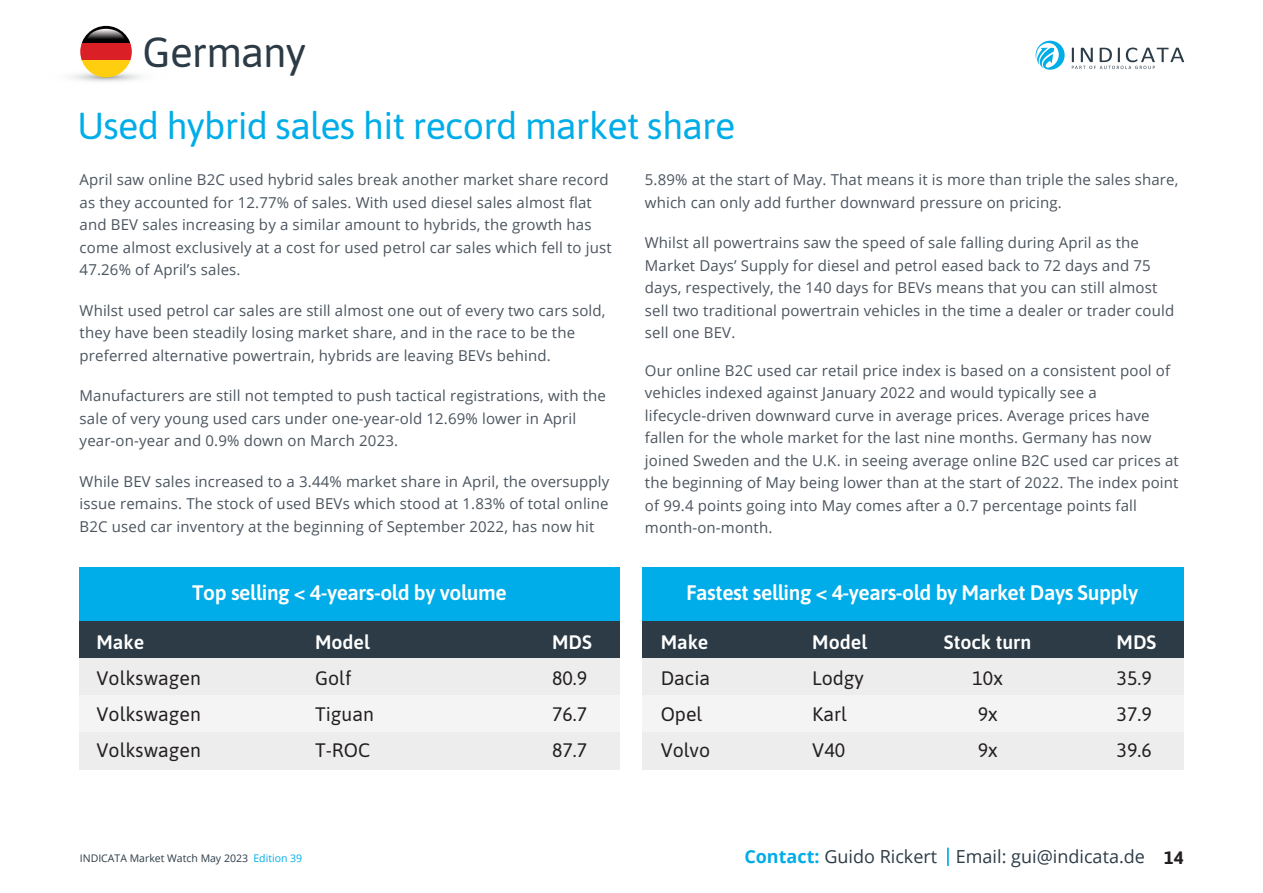
<style>
.page{position:relative;width:1263px;height:893px;background:#fff}
.page>*{position:absolute;margin:0;border:0;box-sizing:border-box;transform-origin:0 0}
.t1{font:42px "Asap";letter-spacing:-.02em;color:#2c3b46}
.t2{font:37.5px "Asap";letter-spacing:-.02em;color:#00ade8}
.t3{font:600 21px "Asap";letter-spacing:-.02em;color:#fff}
.t4{font:19.5px/36px "Asap";color:#231f20}
.t5{font:600 19.5px "Asap";color:#fff}
.t6{font:18px "Open Sans";color:#2c3b46}
.t7{font:15px/22.5px "Open Sans";letter-spacing:.01em;color:#4b545e}
.t8{font:10.5px "Open Sans";color:#2c3b46}
.s1{color:#00ade8}
.s2{font-weight:700;color:#00ade8}
.s3{font-family:"Asap";font-weight:700;color:#231f20}
</style>
<div class="page">
<svg style="left:42px;top:68px;width:128px;height:17px"></svg>
<div style="left:80px;top:43px;width:52px;height:17px;background:#db1f26"></div>
<svg style="left:80px;top:60px;width:52px;height:17px"></svg>
<svg style="left:81px;top:26px;width:50px;height:17px"></svg>
<svg style="left:86px;top:29px;width:39px;height:14px"></svg>
<svg style="left:1035px;top:41px;width:30px;height:29px"></svg>
<svg style="left:1072px;top:48px;width:112px;height:21px"></svg>
<svg style="left:947px;top:848px;width:2px;height:18px"></svg>
<div style="left:79px;top:567px;width:541px;height:55px;background:#00ade8"></div>
<div style="left:79px;top:622px;width:541px;height:37px;background:#2c3b46"></div>
<div style="left:79px;top:659px;width:541px;height:37px;background:#ededed"></div>
<div style="left:79px;top:696px;width:541px;height:37px;background:#f4f4f4"></div>
<div style="left:79px;top:733px;width:541px;height:37px;background:#ededed"></div>
<div style="left:643px;top:567px;width:541px;height:55px;background:#00ade8"></div>
<div style="left:643px;top:622px;width:541px;height:37px;background:#2c3b46"></div>
<div style="left:643px;top:659px;width:541px;height:37px;background:#ededed"></div>
<div style="left:643px;top:696px;width:541px;height:37px;background:#f4f4f4"></div>
<div style="left:643px;top:733px;width:541px;height:37px;background:#ededed"></div>
<h1 class="t1" style="left:143px;top:23px;width:165px">Germany</h1>
<h2 class="t2" style="left:78px;top:100px;width:659px">Used hybrid sales hit record market share</h2>
<p class="t7" style="left:80px;top:168px;width:534px">April saw online B2C used hybrid sales break another market share record as they accounted for 12.77% of sales. With used diesel sales almost flat and BEV sales increasing by a similar amount to hybrids, the growth has come almost exclusively at a cost for used petrol car sales which fell to just 47.26% of April’s sales.</p>
<p class="t7" style="left:80px;top:299px;width:527px">Whilst used petrol car sales are still almost one out of every two cars sold, they have been steadily losing market share, and in the race to be the preferred alternative powertrain, hybrids are leaving BEVs behind.</p>
<p class="t7" style="left:80px;top:384px;width:528px">Manufacturers are still not tempted to push tactical registrations, with the sale of very young used cars under one-year-old 12.69% lower in April year-on-year and 0.9% down on March 2023.</p>
<p class="t7" style="left:80px;top:470px;width:531px;text-align:justify">While BEV sales increased to a 3.44% market share in April, the oversupply issue remains. The stock of used BEVs which stood at 1.83% of total online B2C used car inventory at the beginning of September 2022, has now hit</p>
<p class="t7" style="left:645px;top:168px;width:535px">5.89% at the start of May. That means it is more than triple the sales share, which can only add further downward pressure on pricing.</p>
<p class="t7" style="left:645px;top:231px;width:531px">Whilst all powertrains saw the speed of sale falling during April as the Market Days’ Supply for diesel and petrol eased back to 72 days and 75 days, respectively, the 140 days for BEVs means that you can still almost sell two traditional powertrain vehicles in the time a dealer or trader could sell one BEV.</p>
<p class="t7" style="left:645px;top:359px;width:535px">Our online B2C used car retail price index is based on a consistent pool of vehicles indexed against January 2022 and would typically see a lifecycle-driven downward curve in average prices. Average prices have fallen for the whole market for the last nine months. Germany has now joined Sweden and the U.K. in seeing average online B2C used car prices at the beginning of May being lower than at the start of 2022. The index point of 99.4 points going into May comes after a 0.7 percentage points fall month-on-month.</p>
<h3 class="t3" style="left:192px;top:578px;width:316px">Top selling &lt; 4-years-old by volume</h3>
<h3 class="t5" style="left:97px;top:628px;width:49px">Make</h3>
<h3 class="t4" style="left:97px;top:659px;width:106px;text-align:justify">Volkswagen Volkswagen Volkswagen</h3>
<h3 class="t5" style="left:315px;top:628px;width:56px">Model</h3>
<h3 class="t4" style="left:315px;top:659px;width:60px">Golf<br>Tiguan<br>T-ROC</h3>
<h3 class="t5" style="left:552px;top:628px;width:41px">MDS</h3>
<h3 class="t4" style="left:552px;top:659px;width:37px;text-align:justify">80.9<br>76.7<br>87.7</h3>
<h3 class="t3" style="left:686px;top:578px;width:453px">Fastest selling &lt; 4-years-old by Market Days Supply</h3>
<h3 class="t5" style="left:661px;top:628px;width:49px">Make</h3>
<h3 class="t4" style="left:661px;top:659px;width:51px">Dacia<br>Opel<br>Volvo</h3>
<h3 class="t5" style="left:812px;top:628px;width:56px">Model</h3>
<h3 class="t4" style="left:812px;top:659px;width:53px">Lodgy<br>Karl<br>V40</h3>
<h3 class="t5" style="left:944px;top:628px;width:89px">Stock turn</h3>
<h3 class="t4" style="left:972px;top:659px;width:32px">10x<br>9x<br>9x</h3>
<h3 class="t5" style="left:1117px;top:628px;width:41px">MDS</h3>
<h3 class="t4" style="left:1117px;top:659px;width:37px;text-align:justify">35.9<br>37.9<br>39.6</h3>
<p class="t8" style="left:80px;top:851px;width:224px">INDICATA Market Watch May 2023 <span class="s1">Edition 39</span></p>
<p class="t6" style="left:744px;top:844px;width:440px"><span class="s2">Contact:</span> Guido Rickert Email: gui@indicata.de <span class="s3">14</span></p>
</div>
